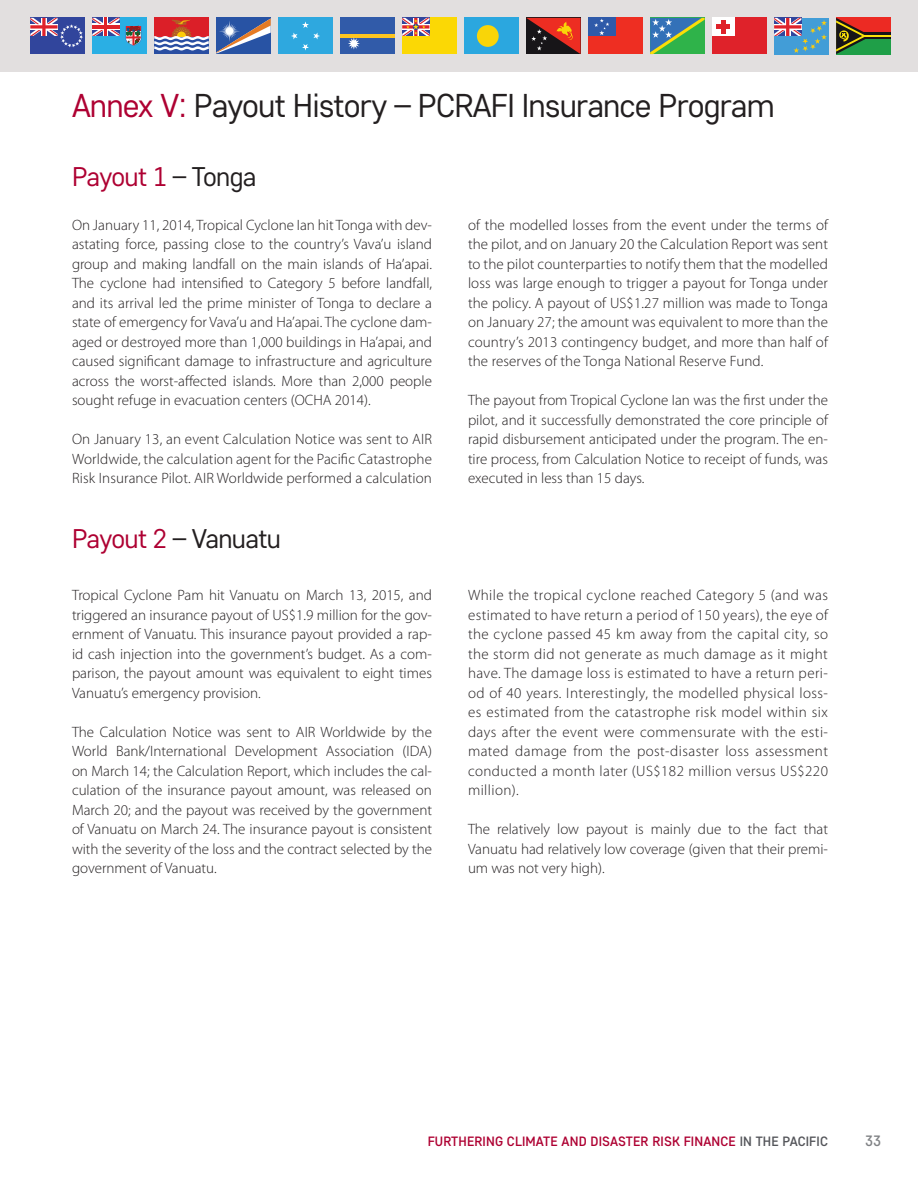
<style>
.page{position:relative;width:918px;height:1188px;background:#fff}
.page>*{position:absolute;margin:0;border:0;box-sizing:border-box;transform-origin:0 0}
.t1{font:33px "Core Sans D35";letter-spacing:-.025em;color:#231f20}
.t2{font:27px "Core Sans D35";letter-spacing:-.025em;color:#231f20}
.t3{font:27px "Core Sans D35";letter-spacing:-.025em;color:#ae0032}
.t4{font:300 15px/19.5px "Myriad Pro";color:#231f20;text-align:justify}
.t5{font:500 15px "Core Sans D45";color:#808285}
.t6{font:500 13.5px "Core Sans D45";letter-spacing:.01em;color:#ae0032}
.s1{color:#ae0032}
.s2{color:#231f20}
.s3{color:#54555a}
</style>
<div class="page">
<div style="left:0;top:0;width:918px;height:72px;background:#e2dfdf"></div>
<div style="left:836px;top:18px;width:55px;height:18px;background:#ec2a23"></div>
<div style="left:836px;top:36px;width:55px;height:18px;background:#1f9f48"></div>
<div style="left:836px;top:33px;width:55px;height:6px;background:#171518"></div>
<hr style="left:836px;top:35px;width:55px;height:2px;background:#fae209">
<svg style="left:836px;top:18px;width:35px;height:36px"></svg>
<div style="left:774px;top:18px;width:55px;height:36px;background:#429dd7"></div>
<svg style="left:774px;top:18px;width:53px;height:35px"></svg>
<div style="left:712px;top:18px;width:55px;height:36px;background:#df222a"></div>
<div style="left:712px;top:18px;width:23px;height:18px;background:#fff"></div>
<div style="left:721px;top:20px;width:5px;height:14px;background:#df222a"></div>
<hr style="left:717px;top:25px;width:13px;height:4px;background:#df222a">
<svg style="left:650px;top:18px;width:55px;height:36px;background:#4c9e77"></svg>
<div style="left:340px;top:18px;width:55px;height:36px;background:#315ba9"></div>
<hr style="left:340px;top:34px;width:55px;height:3px;background:#fec51f">
<svg style="left:348px;top:37px;width:12px;height:13px"></svg>
<svg style="left:216px;top:18px;width:55px;height:36px;background:#5d71a4"></svg>
<div style="left:154px;top:18px;width:55px;height:36px;background:#db1f28"></div>
<div style="left:154px;top:38px;width:55px;height:16px;background:#294ea2"></div>
<svg style="left:154px;top:19px;width:55px;height:32px"></svg>
<div style="left:92px;top:18px;width:55px;height:36px;background:#2aafe4"></div>
<svg style="left:92px;top:18px;width:28px;height:18px"></svg>
<svg style="left:126px;top:26px;width:15px;height:20px"></svg>
<div style="left:278px;top:18px;width:55px;height:36px;background:#2ea8df"></div>
<svg style="left:291px;top:21px;width:29px;height:30px"></svg>
<div style="left:30px;top:18px;width:55px;height:36px;background:#31459c"></div>
<svg style="left:30px;top:18px;width:53px;height:29px"></svg>
<div style="left:402px;top:18px;width:55px;height:36px;background:#fbd805"></div>
<svg style="left:402px;top:18px;width:27px;height:18px"></svg>
<div style="left:464px;top:18px;width:55px;height:36px;background:#2ba7df"></div>
<div style="left:477px;top:25px;width:22px;height:22px;background:#f9d508;border-radius:50%"></div>
<svg style="left:526px;top:18px;width:55px;height:36px;background:#852c1f"></svg>
<div style="left:588px;top:18px;width:55px;height:36px;background:#ee2e22"></div>
<div style="left:588px;top:18px;width:27px;height:18px;background:#2f5aa9"></div>
<svg style="left:594px;top:19px;width:15px;height:16px"></svg>
<h1 class="t1" style="left:72px;top:84px;width:704px"><span class="s1">Annex V:</span> Payout History – PCRAFI Insurance Program</h1>
<h2 class="t3" style="left:72px;top:159px;width:186px">Payout 1 <span class="s2">– Tonga</span></h2>
<p class="t4" style="left:72px;top:215px;width:362px">On January 11, 2014, Tropical Cyclone Ian hit Tonga with dev&shy;astating force, passing close to the country’s Vava’u island group and making landfall on the main islands of Ha’apai.<br>The cyclone had intensified to Category 5 before landfall, and its arrival led the prime minister of Tonga to declare a state of emergency for Vava’u and Ha’apai. The cyclone dam&shy;aged or destroyed more than 1,000 buildings in Ha’apai, and caused significant damage to infrastructure and agriculture across the worst-affected islands. More than 2,000 people sought refuge in evacuation centers (OCHA 2014).</p>
<p class="t4" style="left:72px;top:429px;width:362px">On January 13, an event Calculation Notice was sent to AIR Worldwide, the calculation agent for the Pacific Catastrophe Risk Insurance Pilot. AIR Worldwide performed a calculation</p>
<h2 class="t2" style="left:72px;top:521px;width:211px"><span class="s1">Payout 2</span> – Vanuatu</h2>
<p class="t4" style="left:72px;top:585px;width:362px">Tropical Cyclone Pam hit Vanuatu on March 13, 2015, and triggered an insurance payout of US$1.9 million for the gov&shy;ernment of Vanuatu. This insurance payout provided a rap&shy;id cash injection into the government’s budget. As a com&shy;parison, the payout amount was equivalent to eight times Vanuatu’s emergency provision.</p>
<p class="t4" style="left:72px;top:722px;width:362px">The Calculation Notice was sent to AIR Worldwide by the World Bank/International Development Association (IDA) on March 14; the Calculation Report, which includes the cal&shy;culation of the insurance payout amount, was released on March 20; and the payout was received by the government of Vanuatu on March 24. The insurance payout is consistent with the severity of the loss and the contract selected by the government of Vanuatu.</p>
<p class="t4" style="left:468px;top:215px;width:362px">of the modelled losses from the event under the terms of the pilot, and on January 20 the Calculation Report was sent to the pilot counterparties to notify them that the modelled loss was large enough to trigger a payout for Tonga under the policy. A payout of US$1.27 million was made to Tonga on January 27; the amount was equivalent to more than the country’s 2013 contingency budget, and more than half of the reserves of the Tonga National Reserve Fund.</p>
<p class="t4" style="left:468px;top:390px;width:362px">The payout from Tropical Cyclone Ian was the first under the pilot, and it successfully demonstrated the core principle of rapid disbursement anticipated under the program. The en&shy;tire process, from Calculation Notice to receipt of funds, was executed in less than 15 days.</p>
<p class="t4" style="left:468px;top:585px;width:362px">While the tropical cyclone reached Category 5 (and was estimated to have return a period of 150 years), the eye of the cyclone passed 45 km away from the capital city, so the storm did not generate as much damage as it might have. The damage loss is estimated to have a return peri&shy;od of 40 years. Interestingly, the modelled physical loss&shy;es estimated from the catastrophe risk model within six days after the event were commensurate with the esti&shy;mated damage from the post-disaster loss assessment conducted a month later (US$182 million versus US$220 million).</p>
<p class="t4" style="left:468px;top:819px;width:361px">The relatively low payout is mainly due to the fact that Vanuatu had relatively low coverage (given that their premi&shy;um was not very high).</p>
<p class="t6" style="left:428px;top:1133px;width:402px">FURTHERING CLIMATE AND DISASTER RISK FINANCE <span class="s3">IN THE PACIFIC</span></p>
<p class="t5" style="left:865px;top:1131px;width:18px">33</p>
</div>
